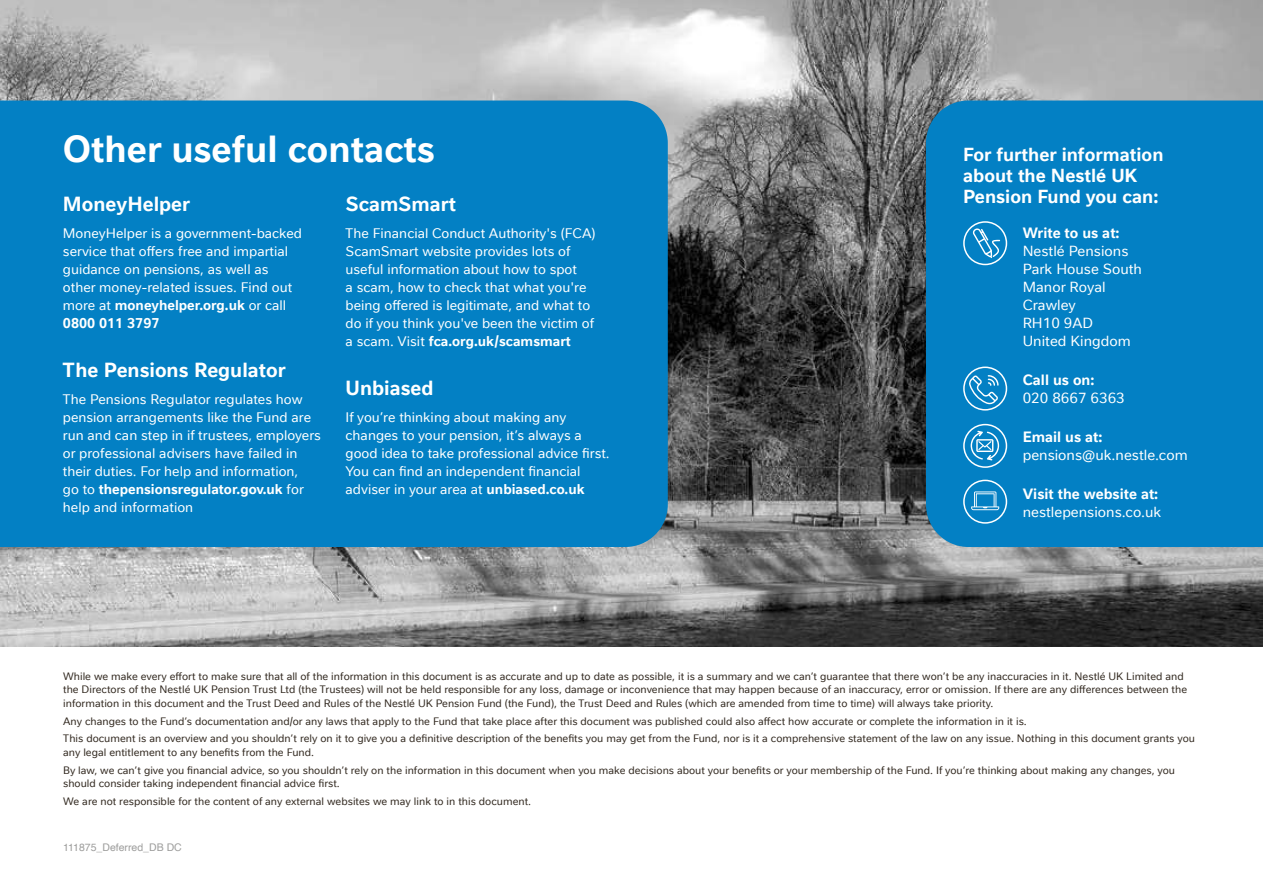
<style>
.page{position:relative;width:1263px;height:893px;background:#fff}
.page>*{position:absolute;margin:0;border:0;box-sizing:border-box;transform-origin:0 0}
.t1{font:700 36px "Nestle Text TF";color:#fff}
.t2{font:700 19.5px "Nestle Text TF";color:#fff}
.t3{font:700 18px/21px "Nestle Text TF";color:#fff}
.t4{font:14.25px/18px "Nestle Text TF";color:#fff}
.t5{font:700 14.25px "Nestle Text TF";color:#fff}
.t6{font:13.5px/18px "Nestle Text TF";color:#fff}
.t7{font:10.5px/17.7px "Nestle Text TF";color:#322920}
.t8{font:10.5px "Helvetica";color:#9d9d9c}
.s1{font-weight:700}
</style>
<div class="page">
<img style="left:0;top:0;width:1263px;height:646px">
<div style="left:926px;top:101px;width:337px;height:446px;background:#0380c4"></div>
<div style="left:963px;top:480px;width:44px;height:44px;border:2px solid #fff;border-radius:50%"></div>
<svg style="left:971px;top:491px;width:28px;height:19px"></svg>
<div style="left:963px;top:221px;width:44px;height:44px;border:2px solid #fff;border-radius:50%"></div>
<svg style="left:973px;top:228px;width:27px;height:30px"></svg>
<svg style="left:969px;top:375px;width:29px;height:29px"></svg>
<div style="left:963px;top:367px;width:44px;height:44px;border:2px solid #fff;border-radius:50%"></div>
<svg style="left:971px;top:431px;width:28px;height:29px"></svg>
<div style="left:963px;top:424px;width:44px;height:44px;border:2px solid #fff;border-radius:50%"></div>
<div style="left:0;top:101px;width:668px;height:446px;background:#0380c4"></div>
<h1 class="t1" style="left:63px;top:122px;width:373px">Other useful contacts</h1>
<h2 class="t2" style="left:63px;top:190px;width:129px">MoneyHelper</h2>
<p class="t6" style="left:63px;top:223px;width:241px">MoneyHelper is a government-backed service that offers free and impartial guidance on pensions, as well as other money-related issues. Find out more at <span class="s1">moneyhelper.org.uk</span> or call<br><span class="s1">0800 011 3797</span></p>
<h2 class="t2" style="left:63px;top:356px;width:224px">The Pensions Regulator</h2>
<p class="t6" style="left:63px;top:389px;width:260px">The Pensions Regulator regulates how pension arrangements like the Fund are run and can step in if trustees, employers or professional advisers have failed in their duties. For help and information,<br>go to <span class="s1">thepensionsregulator.gov.uk</span> for help and information</p>
<h2 class="t2" style="left:346px;top:190px;width:112px">ScamSmart</h2>
<p class="t6" style="left:346px;top:223px;width:252px">The Financial Conduct Authority's (FCA)<br>ScamSmart website provides lots of useful information about how to spot<br>a scam, how to check that what you're being offered is legitimate, and what to do if you think you've been the victim of a scam. Visit <span class="s1">fca.org.uk/scamsmart</span></p>
<h2 class="t2" style="left:346px;top:374px;width:89px">Unbiased</h2>
<p class="t6" style="left:346px;top:407px;width:266px">If you’re thinking about making any changes to your pension, it’s always a good idea to take professional advice first.<br>You can find an independent financial adviser in your area at <span class="s1">unbiased.co.uk</span></p>
<h3 class="t3" style="left:963px;top:143px;width:202px">For further information about the Nestlé UK<br>Pension Fund you can:</h3>
<h3 class="t5" style="left:1023px;top:222px;width:98px">Write to us at:</h3>
<h3 class="t4" style="left:1023px;top:241px;width:121px">Nestlé Pensions<br>Park House South<br>Manor Royal<br>Crawley<br>RH10 9AD<br>United Kingdom</h3>
<h3 class="t5" style="left:1023px;top:369px;width:73px">Call us on:</h3>
<h3 class="t4" style="left:1023px;top:388px;width:104px">020 8667 6363</h3>
<h3 class="t5" style="left:1023px;top:427px;width:81px">Email us at:</h3>
<h3 class="t4" style="left:1023px;top:445px;width:166px">pensions@uk.nestle.com</h3>
<h3 class="t5" style="left:1023px;top:484px;width:137px">Visit the website at:</h3>
<h3 class="t4" style="left:1023px;top:503px;width:140px">nestlepensions.co.uk</h3>
<p class="t7" style="left:63px;top:669px;width:1125px;line-height:13.5px">While we make every effort to make sure that all of the information in this document is as accurate and up to date as possible, it is a summary and we can’t guarantee that there won’t be any inaccuracies in it. Nestlé UK Limited and the Directors of the Nestlé UK Pension Trust Ltd (the Trustees) will not be held responsible for any loss, damage or inconvenience that may happen because of an inaccuracy, error or omission. If there are any differences between the information in this document and the Trust Deed and Rules of the Nestlé UK Pension Fund (the Fund), the Trust Deed and Rules (which are amended from time to time) will always take priority.</p>
<p class="t7" style="left:63px;top:711px;width:1133px">Any changes to the Fund’s documentation and/or any laws that apply to the Fund that take place after this document was published could also affect how accurate or complete the information in it is.<br>This document is an overview and you shouldn’t rely on it to give you a definitive description of the benefits you may get from the Fund, nor is it a comprehensive statement of the law on any issue. Nothing in this document grants you</p>
<p class="t7" style="left:63px;top:743px;width:1113px">any legal entitlement to any benefits from the Fund.<br>By law, we can’t give you financial advice, so you shouldn’t rely on the information in this document when you make decisions about your benefits or your membership of the Fund. If you’re thinking about making any changes, you</p>
<p class="t7" style="left:63px;top:774px;width:469px">should consider taking independent financial advice first.<br>We are not responsible for the content of any external websites we may link to in this document.</p>
<p class="t8" style="left:63px;top:839px;width:120px">111875_Deferred_DB DC</p>
</div>
